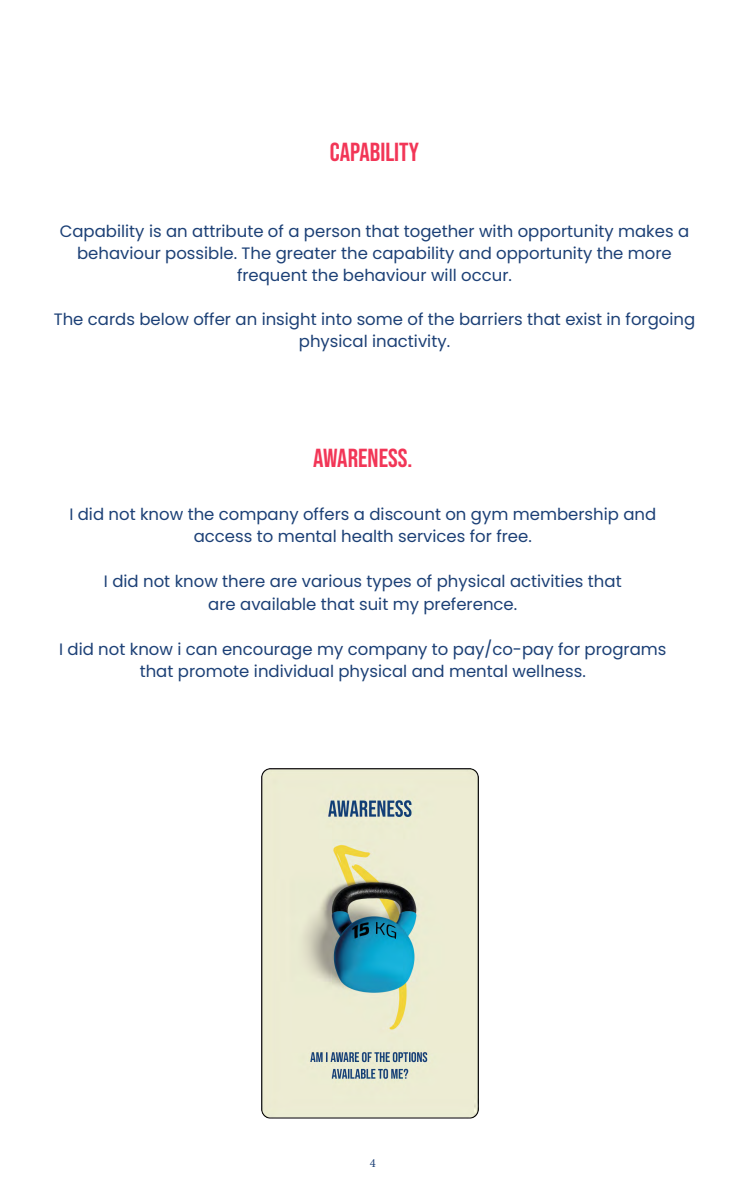
<style>
.page{position:relative;width:749px;height:1199px;background:#fff}
.page>*{position:absolute;margin:0;border:0;box-sizing:border-box;transform-origin:0 0}
.t1{font:26px "Bebas Neue";color:#f23657}
.t2{font:16.5px/22px "Poppins";color:#1c4076;text-align:center}
.t3{font:12.5px "Minion Pro";color:#1c4076}
</style>
<div class="page">
<img style="left:261px;top:768px;width:218px;height:350px">
<h1 class="t1" style="left:330px;top:138px;width:91px">CAPABILITY</h1>
<p class="t2" style="left:60px;top:220px;width:631px">Capability is an attribute of a person that together with opportunity makes a behaviour possible. The greater the capability and opportunity the more frequent the behaviour will occur.</p>
<p class="t2" style="left:54px;top:308px;width:643px">The cards below offer an insight into some of the barriers that exist in forgoing physical inactivity.</p>
<h1 class="t1" style="left:313px;top:444px;width:101px">AWARENESS.</h1>
<p class="t2" style="left:69px;top:503px;width:588px;line-height:22.5px">I did not know the company offers a discount on gym membership and access to mental health services for free.</p>
<p class="t2" style="left:104px;top:570px;width:519px;line-height:22.5px">I did not know there are various types of physical activities that are available that suit my preference.</p>
<p class="t2" style="left:59px;top:638px;width:609px;line-height:22.5px">I did not know i can encourage my company to pay/co-pay for programs that promote individual physical and mental wellness.</p>
<p class="t3" style="left:370px;top:1155px;width:7px">4</p>
</div>
